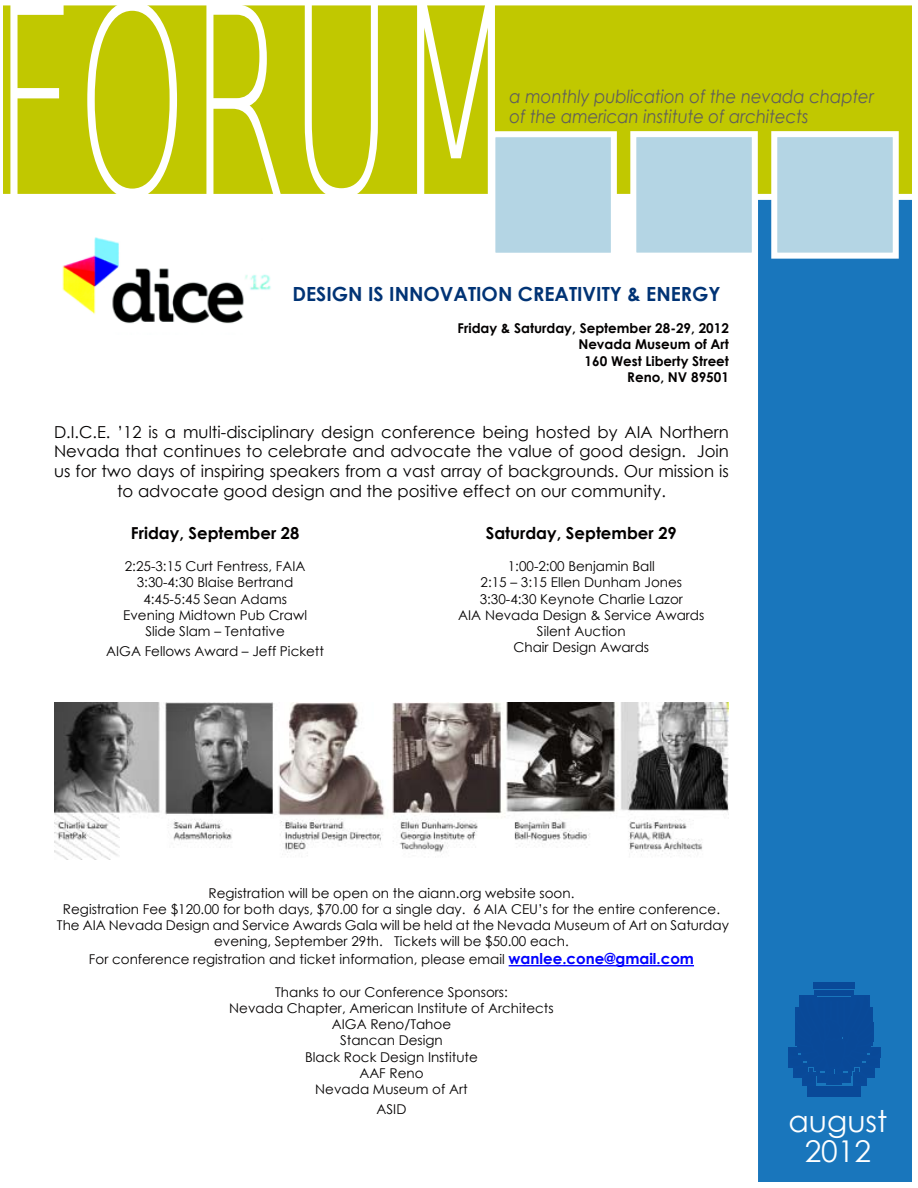
<style>
.page{position:relative;width:918px;height:1188px;background:#fff}
.page>*{position:absolute;margin:0;border:0;box-sizing:border-box;transform-origin:0 0}
.t1{font:200 261.6px "DejaVu Sans";color:#fff;scale:.55 1}
.t2{font:30px/30px "Century Gothic";color:#fff;text-align:center}
.t3{font:700 19.5px "Century Gothic";color:#003375}
.t4{font:italic 18.15px/19.8px "Century Gothic";color:#605e5b;scale:.91 1}
.t5{font:16.5px/19.8px "Century Gothic";color:#030000;text-align:center}
.t6{font:700 16.5px "Century Gothic";color:#030000}
.t7{font:13.5px/16.2px "Century Gothic";color:#030000;text-align:center}
.t8{font:700 13.5px/16.2px "Century Gothic";color:#030000;text-align:right}
.s1{font-weight:700;font-size:15px;color:#00f}
</style>
<div class="page">
<div style="left:755px;top:3px;width:160px;height:1182px;background:#1976bc"></div>
<div style="left:752px;top:0;width:166px;height:1188px;border:6px solid #fff"></div>
<div style="left:808px;top:1087px;width:53px;height:10px;background:#094998"></div>
<div style="left:814px;top:982px;width:41px;height:7px;background:#094998"></div>
<svg style="left:788px;top:991px;width:92px;height:94px"></svg>
<div style="left:3px;top:0;width:915px;height:200px;background:#c1c800"></div>
<div style="left:630px;top:131px;width:128px;height:128px;background:#b4d5e4;border:6px solid #fff"></div>
<div style="left:489px;top:131px;width:128px;height:128px;background:#b4d5e4;border:6px solid #fff"></div>
<div style="left:771px;top:131px;width:128px;height:128px;background:#b4d5e4;border:6px solid #fff"></div>
<img style="left:62px;top:237px;width:209px;height:87px">
<hr style="left:509px;top:965px;width:185px;height:1px;background:#00f">
<img style="left:54px;top:702px;width:675px;height:157px">
<h1 class="t1" style="left:-7px;top:-94px;width:956px">FORUM</h1>
<h3 class="t4" style="left:510px;top:86px;width:402px">a monthly publication of the nevada chapter of the american institute of architects</h3>
<h3 class="t3" style="left:292px;top:279px;width:430px">Design is Innovation Creativity &amp; Energy</h3>
<p class="t8" style="left:458px;top:320px;width:273px">Friday &amp; Saturday, September 28-29, 2012<br>N evada Museum of Art<br>160 West Liberty Street<br>Reno, NV 89501</p>
<p class="t5" style="left:54px;top:421px;width:677px">D.I.C.E. ’12 is a multi-disciplinary design conference being hosted by AIA Northern Nevada that continues to celebrate and advocate the value of good design. Join us for two days of inspiring speakers from a vast array of backgrounds. Our mission is to advocate good design and the positive effect on our community.</p>
<p class="t6" style="left:131px;top:520px;width:170px">Friday, September 28</p>
<p class="t7" style="left:123px;top:558px;width:185px">2:25-3:15 Curt Fentress, FAIA<br>3:30-4:30 Blaise Bertrand<br>4:45-5:45 Sean Adams<br>Evening Midtown Pub Crawl<br>Slide Slam – Tentative</p>
<p class="t7" style="left:106px;top:643px;width:219px">AIGA Fellows Award – Jeff Pickett</p>
<p class="t6" style="left:486px;top:520px;width:193px">Saturday, September 29</p>
<p class="t7" style="left:458px;top:558px;width:248px">1:00-2:00 Benjamin Ball<br>2:15 – 3:15 Ellen Dunham Jones<br>3:30-4:30 Keynote Charlie Lazor<br>AIA Nevada Design &amp; Service Awards<br>Silent Auction<br>Chair Design Awards</p>
<p class="t7" style="left:57px;top:885px;width:673px">Registration will be open on the aiann.org website soon.<br>Registration Fee $120.00 for both days, $70.00 for a single day. 6 AIA CEU’s for the entire conference.<br>The AIA Nevada Design and Service Awards Gala will be held at the Nevada Museum of Art on Saturday evening, September 29th. Tickets will be $50.00 each.</p>
<p class="t7" style="left:89px;top:951px;width:607px">For conference registration and ticket information, please email <span class="s1">wanlee.cone@gmail.com</span></p>
<p class="t7" style="left:229px;top:984px;width:326px">Thanks to our Conference Sponsors:<br>Nevada Chapter, American Institute of Architects<br>AIGA Reno/Tahoe<br>Stancan Design<br>Black Rock Design Institute<br>AAF Reno<br>Nevada Museum of Art</p>
<p class="t7" style="left:377px;top:1101px;width:31px">ASID</p>
<h2 class="t2" style="left:788px;top:1106px;width:100px">august<br>2012</h2>
</div>
